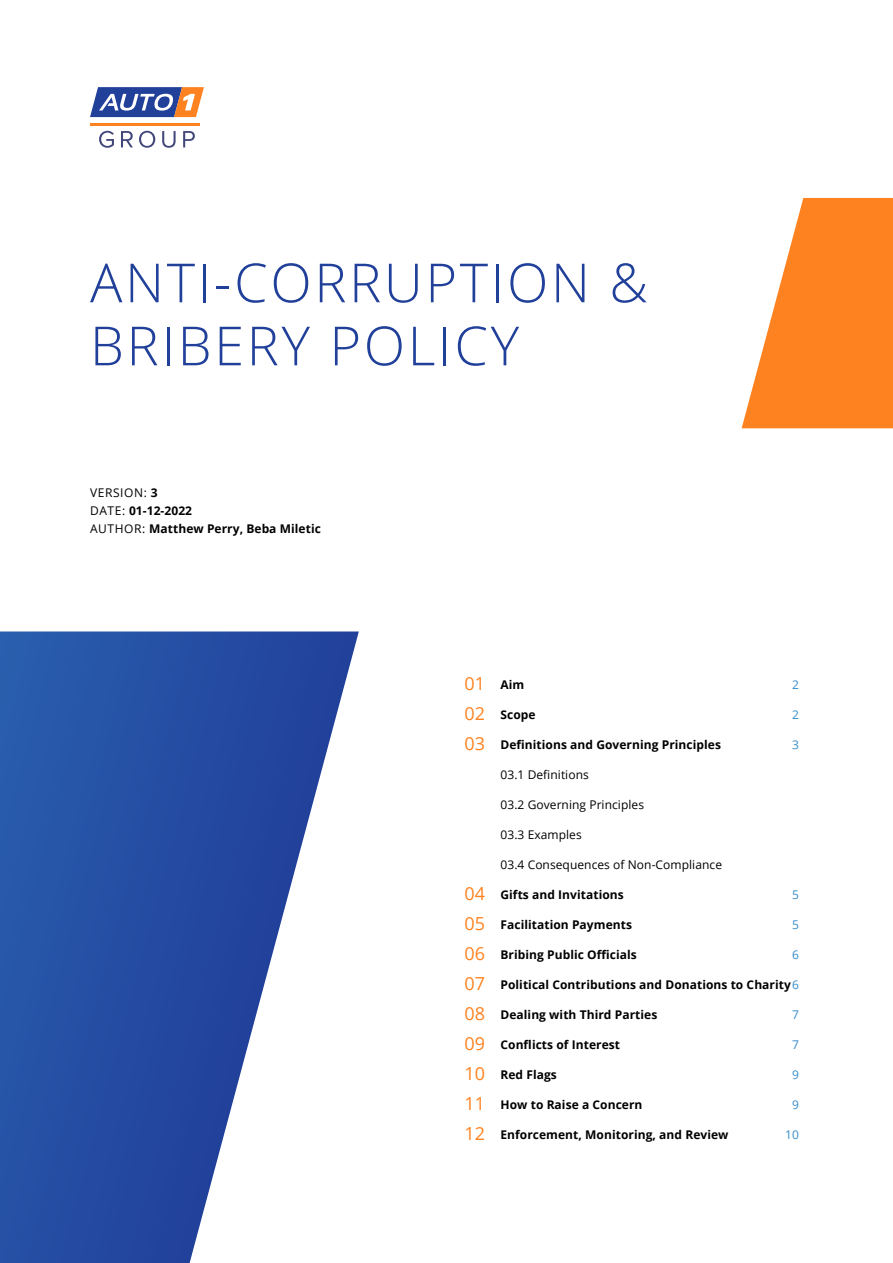
<style>
.page{position:relative;width:893px;height:1263px;background:#fff}
.page>*{position:absolute;margin:0;border:0;box-sizing:border-box;transform-origin:0 0}
.t1{font:300 54px/63px "Open Sans";letter-spacing:.05em;color:#21409a}
.t2{font:18px "Open Sans";letter-spacing:.005em;color:#ff8220}
.t3{font:700 12px/18px "Open Sans";letter-spacing:.005em;color:#000}
.t4{font:12px "Open Sans";letter-spacing:.005em;color:#000}
.t5{font:12px "Open Sans";color:#358ccb}
.s1{font-weight:400}
.s2{font-weight:400;font-size:18px;color:#ff8220}
.s3{font-weight:400;color:#358ccb}
</style>
<div class="page">
<svg style="left:742px;top:198px;width:151px;height:230px"></svg>
<svg style="left:0;top:631px;width:359px;height:632px"></svg>
<hr style="left:90px;top:123px;width:110px;height:2px;background:#ff8220">
<svg style="left:90px;top:87px;width:114px;height:30px"></svg>
<svg style="left:99px;top:131px;width:15px;height:17px"></svg>
<svg style="left:121px;top:131px;width:12px;height:16px"></svg>
<svg style="left:139px;top:131px;width:16px;height:17px"></svg>
<svg style="left:162px;top:131px;width:14px;height:17px"></svg>
<svg style="left:183px;top:131px;width:12px;height:16px"></svg>
<h1 class="t1" style="left:90px;top:250px;width:559px">ANTI-CORRUPTION &amp;<br>BRIBERY POLICY</h1>
<p class="t3" style="left:90px;top:483px;width:232px"><span class="s1">VERSION:</span> 3<br><span class="s1">DATE:</span> 01-12-2022<br><span class="s1">AUTHOR:</span> Matthew Perry, Beba Miletic</p>
<p class="t3" style="left:464px;top:675px;width:61px"><span class="s2">01</span> Aim</p>
<p class="t5" style="left:792px;top:676px;width:8px">2</p>
<p class="t3" style="left:464px;top:705px;width:73px"><span class="s2">02</span> Scope</p>
<p class="t5" style="left:792px;top:706px;width:8px">2</p>
<h2 class="t2" style="left:464px;top:731px;width:22px">03</h2>
<p class="t3" style="left:500px;top:735px;width:222px">Definitions and Governing Principles</p>
<p class="t5" style="left:792px;top:736px;width:8px">3</p>
<p class="t4" style="left:500px;top:766px;width:90px">03.1 Definitions</p>
<p class="t4" style="left:500px;top:796px;width:145px">03.2 Governing Principles</p>
<p class="t4" style="left:500px;top:826px;width:83px">03.3 Examples</p>
<p class="t4" style="left:500px;top:856px;width:223px">03.4 Consequences of Non-Compliance</p>
<h2 class="t2" style="left:464px;top:881px;width:22px">04</h2>
<p class="t3" style="left:500px;top:885px;width:125px">Gifts and Invitations</p>
<p class="t5" style="left:792px;top:886px;width:8px">5</p>
<h2 class="t2" style="left:464px;top:911px;width:22px">05</h2>
<p class="t3" style="left:500px;top:915px;width:133px">Facilitation Payments</p>
<p class="t5" style="left:792px;top:916px;width:8px">5</p>
<h2 class="t2" style="left:464px;top:941px;width:22px">06</h2>
<p class="t3" style="left:500px;top:945px;width:138px">Bribing Public Officials</p>
<p class="t5" style="left:792px;top:946px;width:8px">6</p>
<h2 class="t2" style="left:464px;top:971px;width:22px">07</h2>
<p class="t3" style="left:500px;top:975px;width:300px">Political Contributions and Donations to Charity <span class="s3">6</span></p>
<h2 class="t2" style="left:464px;top:1001px;width:22px">08</h2>
<p class="t3" style="left:500px;top:1005px;width:158px">Dealing with Third Parties</p>
<p class="t5" style="left:792px;top:1006px;width:8px">7</p>
<h2 class="t2" style="left:464px;top:1031px;width:22px">09</h2>
<p class="t3" style="left:500px;top:1035px;width:121px">Conflicts of Interest</p>
<p class="t5" style="left:792px;top:1036px;width:8px">7</p>
<h2 class="t2" style="left:464px;top:1061px;width:22px">10</h2>
<p class="t3" style="left:500px;top:1065px;width:58px">Red Flags</p>
<p class="t5" style="left:792px;top:1066px;width:8px">9</p>
<h2 class="t2" style="left:464px;top:1091px;width:22px">11</h2>
<p class="t3" style="left:500px;top:1095px;width:143px">How to Raise a Concern</p>
<p class="t5" style="left:792px;top:1096px;width:8px">9</p>
<h2 class="t2" style="left:464px;top:1121px;width:22px">12</h2>
<p class="t3" style="left:500px;top:1125px;width:230px">Enforcement, Monitoring, and Review</p>
<p class="t5" style="left:785px;top:1126px;width:15px">10</p>
</div>
